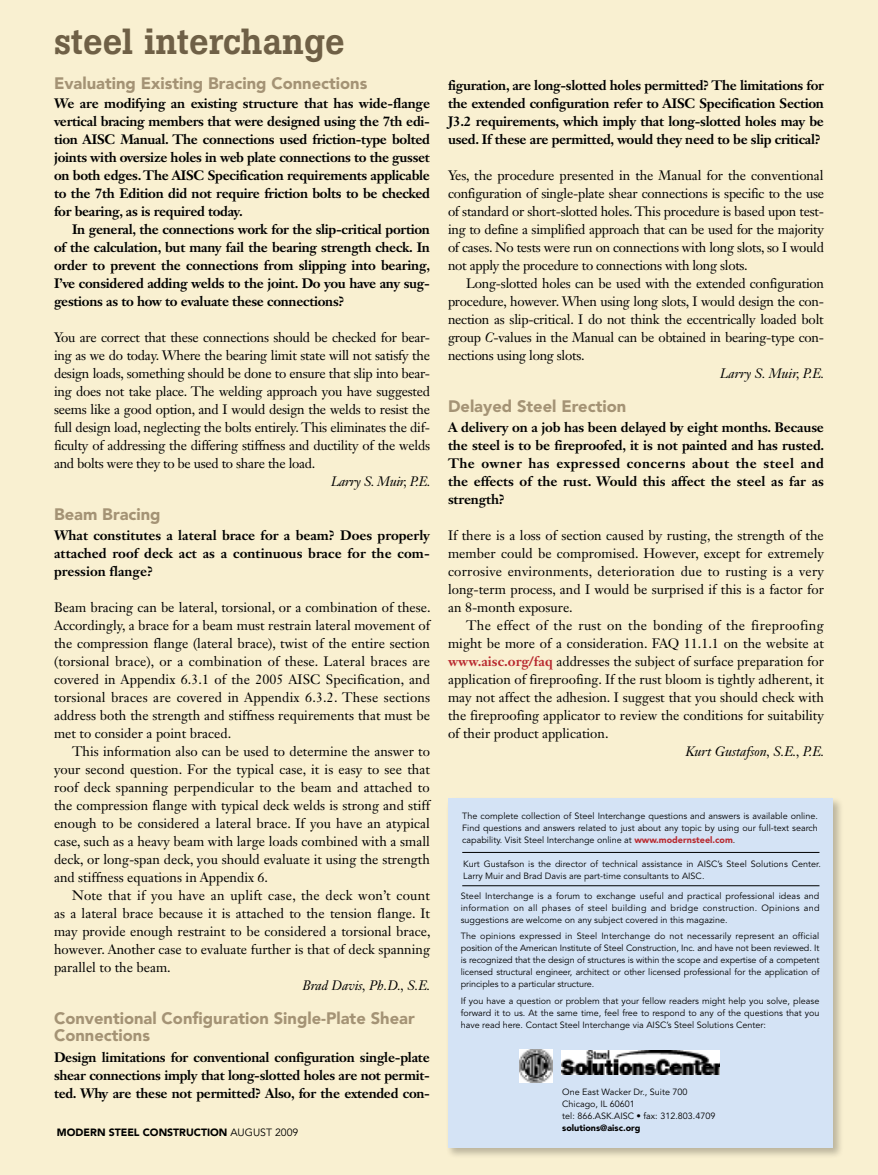
<style>
.page{position:relative;width:878px;height:1175px;background:#fff}
.page>*{position:absolute;margin:0;border:0;box-sizing:border-box;transform-origin:0 0}
.t1{font:500 36px "Boton";color:#6f6046}
.t2{font:900 16.5px/16.5px "Avenir LT Std";color:#a49375}
.t3{font:13.5px/18px "Janson Text LT Std";color:#000;text-align:justify}
.t4{font:700 13.5px/18px "Janson Text LT Std";letter-spacing:-.02em;color:#000;text-align:justify}
.t5{font:italic 13.5px "Janson Text LT Std";color:#000}
.t6{font:italic 13.5px "Janson Text LT Std";letter-spacing:-.02em;color:#000}
.t7{font:900 10.5px "Avenir LT Std";color:#000}
.t8{font:9px/12px "Avenir LT Std";color:#000;text-align:justify}
.t9{font:900 9px "Avenir LT Std";color:#000}
.s1{font-weight:400}
.s2{font-style:italic}
.s3{font-weight:700;color:#b8292f}
.s4{font-weight:900;color:#b8292f}
</style>
<div class="page">
<div style="left:0;top:0;width:878px;height:1174px;background:#f9f0d1"></div>
<div style="left:445px;top:796px;width:405px;height:369px;background:#000;opacity:.25"></div>
<div style="left:448px;top:798px;width:384px;height:350px;background:#d4e3f5"></div>
<img style="left:519px;top:1049px;width:33px;height:33px">
<img style="left:561px;top:1050px;width:159px;height:24px">
<hr style="left:462px;top:885px;width:357px;height:1px;background:#000">
<hr style="left:462px;top:852px;width:357px;height:1px;background:#000">
<h1 class="t1" style="left:54px;top:20px;width:292px">steel interchange</h1>
<p class="t2" style="left:54px;top:74px;width:315px">Evaluating Existing Bracing Connections</p>
<p class="t4" style="left:54px;top:94px;width:377px">We are modifying an existing structure that has wide-flange vertical bracing members that were designed using the 7th edi&shy;tion AISC Manual. The connections used friction-type bolted joints with oversize holes in web plate connections to the gusset on both edges. The AISC Specification requirements applicable to the 7th Edition did not require friction bolts to be checked for bearing, as is required today.</p>
<p class="t4" style="left:54px;top:220px;width:377px;text-indent:18px">In general, the connections work for the slip-critical portion of the calculation, but many fail the bearing strength check. In order to prevent the connections from slipping into bearing, I’ve considered adding welds to the joint. Do you have any sug&shy;gestions as to how to evaluate these connections?</p>
<p class="t3" style="left:54px;top:328px;width:377px">You are correct that these connections should be checked for bear&shy;ing as we do today. Where the bearing limit state will not satisfy the design loads, something should be done to ensure that slip into bear&shy;ing does not take place. The welding approach you have suggested seems like a good option, and I would design the welds to resist the full design load, neglecting the bolts entirely. This eliminates the dif&shy;ficulty of addressing the differing stiffness and ductility of the welds and bolts were they to be used to share the load.</p>
<p class="t6" style="left:331px;top:473px;width:101px">Larry S. Muir, P.E.</p>
<p class="t2" style="left:54px;top:506px;width:108px">Beam Bracing</p>
<p class="t4" style="left:54px;top:526px;width:377px">What constitutes a lateral brace for a beam? Does properly attached roof deck act as a continuous brace for the com&shy;pression flange?</p>
<p class="t3" style="left:54px;top:598px;width:378px">Beam bracing can be lateral, torsional, or a combination of these.<br>Accordingly, a brace for a beam must restrain lateral movement of the compression flange (lateral brace), twist of the entire section (torsional brace), or a combination of these. Lateral braces are covered in Appendix 6.3.1 of the 2005 AISC Specification, and torsional braces are covered in Appendix 6.3.2. These sections address both the strength and stiffness requirements that must be met to consider a point braced.</p>
<p class="t3" style="left:54px;top:742px;width:377px;text-indent:18px">This information also can be used to determine the answer to your second question. For the typical case, it is easy to see that roof deck spanning perpendicular to the beam and attached to the compression flange with typical deck welds is strong and stiff enough to be considered a lateral brace. If you have an atypical case, such as a heavy beam with large loads combined with a small deck, or long-span deck, you should evaluate it using the strength and stiffness equations in Appendix 6.</p>
<p class="t3" style="left:54px;top:886px;width:378px;text-indent:18px">Note that if you have an uplift case, the deck won’t count as a lateral brace because it is attached to the tension flange. It may provide enough restraint to be considered a torsional brace, however. Another case to evaluate further is that of deck spanning parallel to the beam.</p>
<p class="t5" style="left:302px;top:977px;width:129px">Brad Davis, Ph.D., S.E.</p>
<p class="t2" style="left:54px;top:1010px;width:362px">Conventional Configuration Single-Plate Shear<br>Connections</p>
<p class="t4" style="left:54px;top:1048px;width:377px">Design limitations for conventional configuration single-plate shear connections imply that long-slotted holes are not permit&shy;ted. Why are these not permitted? Also, for the extended con-</p>
<p class="t7" style="left:57px;top:1125px;width:243px">MODERN STEEL CONSTRUCTION <span class="s1">august 2009</span></p>
<p class="t4" style="left:448px;top:76px;width:377px">figuration, are long-slotted holes permitted? The limitations for the extended configuration refer to AISC Specification Section J3.2 requirements, which imply that long-slotted holes may be used. If these are permitted, would they need to be slip critical?</p>
<p class="t3" style="left:448px;top:166px;width:377px">Yes, the procedure presented in the Manual for the conventional configuration of single-plate shear connections is specific to the use of standard or short-slotted holes. This procedure is based upon test&shy;ing to define a simplified approach that can be used for the majority of cases. No tests were run on connections with long slots, so I would not apply the procedure to connections with long slots.</p>
<p class="t3" style="left:448px;top:274px;width:377px;text-indent:18px">Long-slotted holes can be used with the extended configuration procedure, however. When using long slots, I would design the con&shy;nection as slip-critical. I do not think the eccentrically loaded bolt group <span class="s2">C</span>-values in the Manual can be obtained in bearing-type con&shy;nections using long slots.</p>
<p class="t5" style="left:720px;top:365px;width:106px">Larry S. Muir, P.E.</p>
<p class="t2" style="left:448px;top:398px;width:180px">Delayed Steel Erection</p>
<p class="t4" style="left:448px;top:418px;width:378px">A delivery on a job has been delayed by eight months. Because the steel is to be fireproofed, it is not painted and has rusted.<br>The owner has expressed concerns about the steel and the effects of the rust. Would this affect the steel as far as strength?</p>
<p class="t3" style="left:448px;top:526px;width:377px">If there is a loss of section caused by rusting, the strength of the member could be compromised. However, except for extremely corrosive environments, deterioration due to rusting is a very long-term process, and I would be surprised if this is a factor for an 8-month exposure.</p>
<p class="t3" style="left:448px;top:616px;width:377px;text-indent:18px">The effect of the rust on the bonding of the fireproofing might be more of a consideration. FAQ 11.1.1 on the website at <span class="s3">www.aisc.org/faq</span> addresses the subject of surface preparation for application of fireproofing. If the rust bloom is tightly adherent, it may not affect the adhesion. I suggest that you should check with the fireproofing applicator to review the conditions for suitability of their product application.</p>
<p class="t5" style="left:685px;top:743px;width:140px">Kurt Gustafson, S.E., P.E.</p>
<p class="t8" style="left:462px;top:810px;width:357px">The complete collection of Steel Interchange questions and answers is available online.<br>Find questions and answers related to just about any topic by using our full-text search capability. Visit Steel Interchange online at <span class="s4">www.modernsteel.com</span>.</p>
<p class="t8" style="left:463px;top:857px;width:359px">Kurt Gustafson is the director of technical assistance in AISC’s Steel Solutions Center.<br>Larry Muir and Brad Davis are part-time consultants to AISC.</p>
<p class="t8" style="left:460px;top:890px;width:360px">Steel Interchange is a forum to exchange useful and practical professional ideas and information on all phases of steel building and bridge construction. Opinions and suggestions are welcome on any subject covered in this magazine.</p>
<p class="t8" style="left:460px;top:930px;width:360px">The opinions expressed in Steel Interchange do not necessarily represent an official position of the American Institute of Steel Construction, Inc. and have not been reviewed. It is recognized that the design of structures is within the scope and expertise of a competent licensed structural engineer, architect or other licensed professional for the application of principles to a particular structure.</p>
<p class="t8" style="left:461px;top:995px;width:360px">If you have a question or problem that your fellow readers might help you solve, please forward it to us. At the same time, feel free to respond to any of the questions that you have read here. Contact Steel Interchange via AISC’s Steel Solutions Center:</p>
<p class="t8" style="left:562px;top:1085px;width:155px;text-align:left">One East Wacker Dr., Suite 700<br>Chicago, IL 60601<br>tel: 866.ASK.AISC • fax: 312.803.4709</p>
<p class="t9" style="left:562px;top:1122px;width:80px">solutions@aisc.org</p>
</div>
